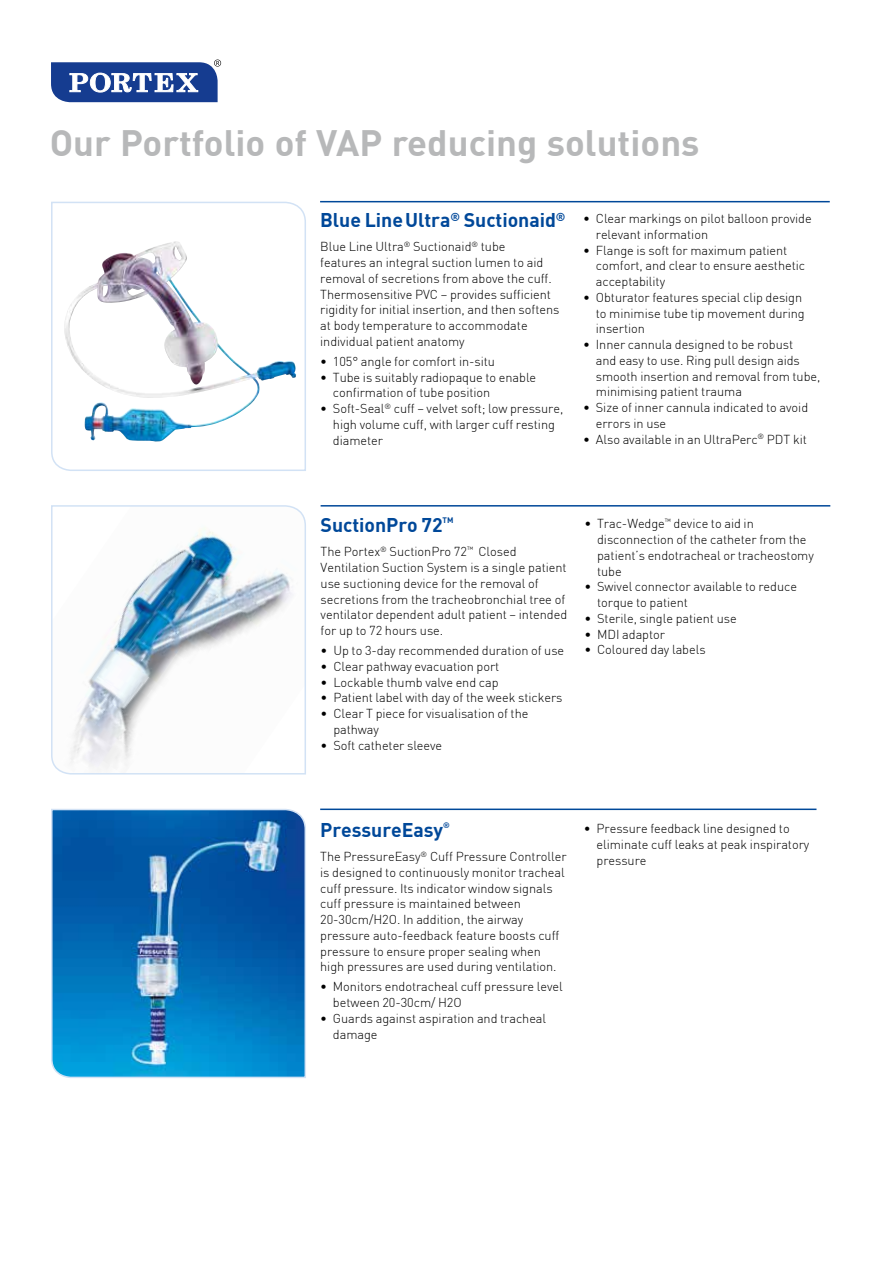
<style>
.page{position:relative;width:893px;height:1263px;background:#fff}
.page>*{position:absolute;margin:0;border:0;box-sizing:border-box;transform-origin:0 0}
.t1{font:700 36px "DIN";color:#b7b8b9}
.t2{font:700 19.5px "DIN";letter-spacing:-.005em;color:#004899}
.t3{font:300 12.75px/15.8px "DIN";letter-spacing:-.005em;color:#000}
.t4{font:700 7.8px "DIN";color:#004899}
</style>
<div class="page">
<svg style="left:51px;top:201px;width:255px;height:270px"></svg>
<hr style="left:320px;top:201px;width:510px;height:1px;background:#004899">
<hr style="left:321px;top:505px;width:509px;height:2px;background:#004899">
<svg style="left:51px;top:505px;width:255px;height:270px"></svg>
<svg style="left:51px;top:809px;width:255px;height:269px;background:#207bbc"></svg>
<hr style="left:320px;top:808px;width:496px;height:2px;background:#004899">
<svg style="left:51px;top:60px;width:170px;height:42px"></svg>
<h1 class="t1" style="left:50px;top:119px;width:651px">Our Portfolio of VAP reducing solutions</h1>
<h2 class="t2" style="left:320px;top:207px;width:247px">Blue LineUltra<sup>®</sup> Suctionaid<sup>®</sup></h2>
<p class="t3" style="left:320px;top:239px;width:241px">Blue Line Ultra<sup>®</sup> Suctionaid<sup>®</sup> tube<br>features an integral suction lumen to aid removal of secretions from above the cuff.<br>Thermosensitive PVC – provides sufficient rigidity for initial insertion, and then softens at body temperature to accommodate individual patient anatomy</p>
<p class="t3" style="left:320px;top:353px;width:176px">• 105° angle for comfort in-situ</p>
<p class="t3" style="left:333px;top:369px;width:205px;text-indent:-13px">• Tube is suitably radiopaque to enable confirmation of tube position</p>
<p class="t3" style="left:333px;top:400px;width:232px;text-indent:-13px">• Soft-Seal<sup>®</sup> cuff – velvet soft; low pressure, high volume cuff, with larger cuff resting diameter</p>
<p class="t3" style="left:596px;top:211px;width:217px;text-indent:-13px">• Clear markings on pilot balloon provide relevant information</p>
<p class="t3" style="left:596px;top:242px;width:211px;text-indent:-13px">• Flange is soft for maximum patient comfort, and clear to ensure aesthetic acceptability</p>
<p class="t3" style="left:596px;top:289px;width:210px;text-indent:-13px">• Obturator features special clip design to minimise tube tip movement during insertion</p>
<p class="t3" style="left:596px;top:336px;width:226px;text-indent:-13px">• Inner cannula designed to be robust<br>and easy to use. Ring pull design aids smooth insertion and removal from tube, minimising patient trauma</p>
<p class="t3" style="left:596px;top:399px;width:214px;text-indent:-13px">• Size of inner cannula indicated to avoid errors in use</p>
<p class="t3" style="left:583px;top:431px;width:225px">• Also available in an UltraPerc<sup>®</sup> PDT kit</p>
<h2 class="t2" style="left:321px;top:512px;width:124px">SuctionPro 72</h2>
<p class="t4" style="left:443px;top:515px;width:12px">TM</p>
<p class="t3" style="left:321px;top:544px;width:248px">The Portex<sup>®</sup> SuctionPro 72<sup>™</sup> Closed Ventilation Suction System is a single patient use suctioning device for the removal of secretions from the tracheobronchial tree of ventilator dependent adult patient – intended for up to 72 hours use.</p>
<p class="t3" style="left:321px;top:642px;width:245px">• Up to 3-day recommended duration of use</p>
<p class="t3" style="left:321px;top:658px;width:180px">• Clear pathway evacuation port</p>
<p class="t3" style="left:321px;top:674px;width:179px">• Lockable thumb valve end cap</p>
<p class="t3" style="left:321px;top:690px;width:243px">• Patient label with day of the week stickers</p>
<p class="t3" style="left:333px;top:705px;width:197px;text-indent:-13px">• Clear T piece for visualisation of the pathway</p>
<p class="t3" style="left:321px;top:737px;width:123px">• Soft catheter sleeve</p>
<p class="t3" style="left:597px;top:516px;width:218px;text-indent:-13px">• Trac-Wedge<sup>™</sup> device to aid in disconnection of the catheter from the patient’s endotracheal or tracheostomy tube</p>
<p class="t3" style="left:597px;top:579px;width:201px;text-indent:-13px">• Swivel connector available to reduce torque to patient</p>
<p class="t3" style="left:584px;top:610px;width:154px">• Sterile, single patient use</p>
<p class="t3" style="left:584px;top:626px;width:82px">• MDI adaptor</p>
<p class="t3" style="left:584px;top:642px;width:123px">• Coloured day labels</p>
<h2 class="t2" style="left:320px;top:817px;width:125px">PressureEasy</h2>
<p class="t4" style="left:443px;top:820px;width:8px">®</p>
<p class="t3" style="left:320px;top:848px;width:248px">The PressureEasy<sup>®</sup> Cuff Pressure Controller is designed to continuously monitor tracheal cuff pressure. Its indicator window signals cuff pressure is maintained between 20-30cm/H2O. In addition, the airway pressure auto-feedback feature boosts cuff pressure to ensure proper sealing when high pressures are used during ventilation.</p>
<p class="t3" style="left:333px;top:979px;width:231px;text-indent:-13px">• Monitors endotracheal cuff pressure level between 20-30cm/ H2O</p>
<p class="t3" style="left:333px;top:1010px;width:215px;text-indent:-13px">• Guards against aspiration and tracheal damage</p>
<p class="t3" style="left:597px;top:821px;width:214px;text-indent:-13px">• Pressure feedback line designed to eliminate cuff leaks at peak inspiratory pressure</p>
</div>
